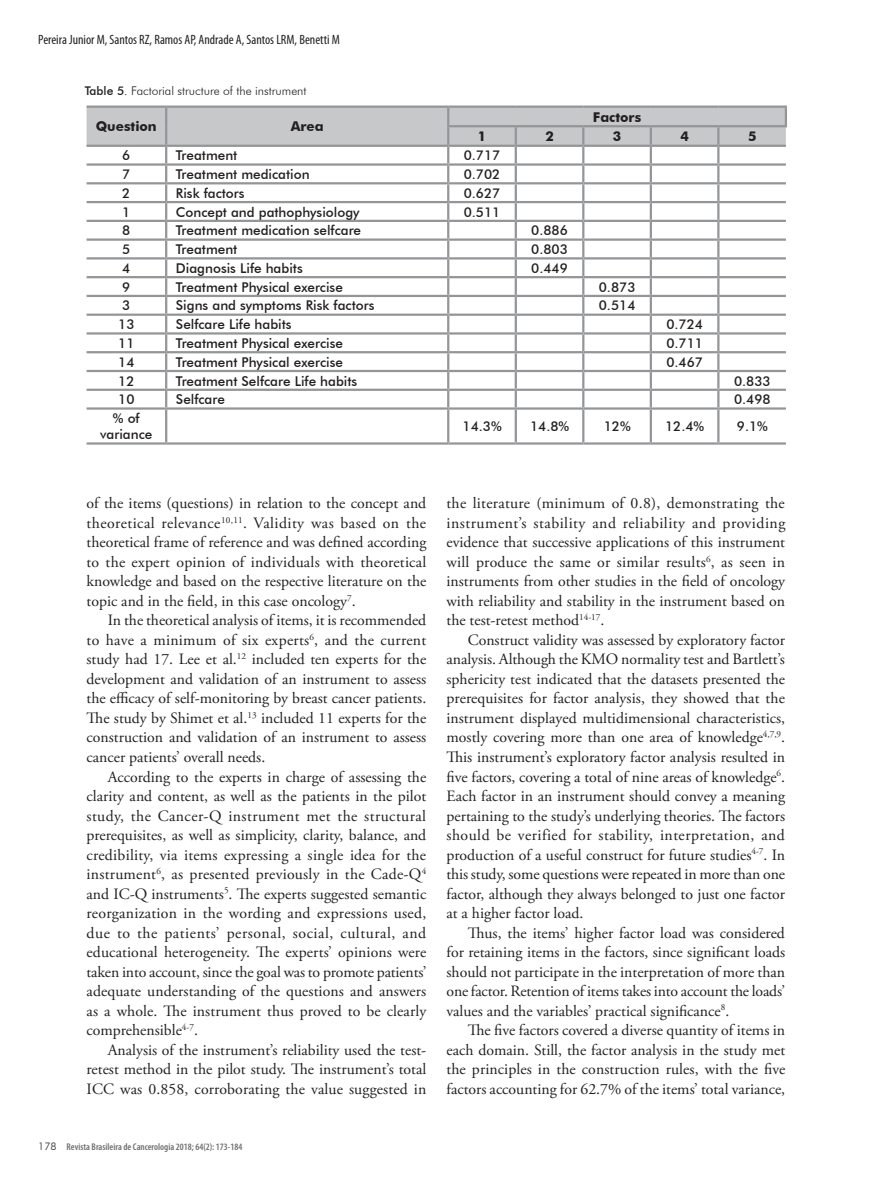
<style>
.page{position:relative;width:893px;height:1191px;background:#fff}
.page>*{position:absolute;margin:0;border:0;box-sizing:border-box;transform-origin:0 0}
.t1{font:15.75px/19.5px "Adobe Garamond Pro";color:#231f20;text-align:justify}
.t2{font:500 13.5px/16.2px "Futura BT";color:#231f20;text-align:center}
.t3{font:condensed 13.5px "Myriad Pro";color:#231f20}
.t4{font:700 13.5px "Futura BT";color:#231f20}
.t5{font:300 12px "Futura BT";color:#231f20}
.t6{font:300 10.5px "Futura BT";color:#231f20}
.t7{font:600 condensed 9.75px "Myriad Pro";color:#6c6d70}
.s1{font-weight:500}
</style>
<div class="page">
<hr style="left:87px;top:105px;width:79px;height:3px;background:#939598">
<hr style="left:166px;top:105px;width:282px;height:3px;background:#939598">
<hr style="left:448px;top:105px;width:68px;height:3px;background:#939598">
<hr style="left:516px;top:105px;width:67px;height:3px;background:#939598">
<hr style="left:583px;top:105px;width:68px;height:3px;background:#939598">
<hr style="left:651px;top:105px;width:67px;height:3px;background:#939598">
<hr style="left:718px;top:105px;width:69px;height:3px;background:#939598">
<hr style="left:87px;top:407px;width:79px;height:3px;background:#939598">
<hr style="left:166px;top:407px;width:282px;height:3px;background:#939598">
<hr style="left:448px;top:407px;width:68px;height:3px;background:#939598">
<hr style="left:516px;top:407px;width:67px;height:3px;background:#939598">
<hr style="left:583px;top:407px;width:68px;height:3px;background:#939598">
<hr style="left:651px;top:407px;width:67px;height:3px;background:#939598">
<hr style="left:718px;top:407px;width:68px;height:3px;background:#939598">
<hr style="left:87px;top:442px;width:79px;height:2px;background:#939598">
<hr style="left:166px;top:442px;width:282px;height:2px;background:#939598">
<hr style="left:448px;top:442px;width:68px;height:2px;background:#939598">
<hr style="left:516px;top:442px;width:67px;height:2px;background:#939598">
<hr style="left:583px;top:442px;width:68px;height:2px;background:#939598">
<hr style="left:651px;top:442px;width:67px;height:2px;background:#939598">
<hr style="left:718px;top:442px;width:68px;height:2px;background:#939598">
<svg style="left:87px;top:107px;width:700px;height:300px"></svg>
<hr style="left:165px;top:410px;width:2px;height:32px;background:#939598">
<hr style="left:447px;top:410px;width:2px;height:32px;background:#939598">
<hr style="left:515px;top:410px;width:2px;height:32px;background:#939598">
<hr style="left:582px;top:410px;width:2px;height:32px;background:#939598">
<hr style="left:650px;top:410px;width:2px;height:32px;background:#939598">
<hr style="left:717px;top:410px;width:2px;height:32px;background:#939598">
<hr style="left:87px;top:145px;width:79px;height:2px;background:#939598">
<hr style="left:166px;top:145px;width:282px;height:2px;background:#939598">
<hr style="left:448px;top:145px;width:68px;height:2px;background:#939598">
<hr style="left:516px;top:145px;width:67px;height:2px;background:#939598">
<hr style="left:583px;top:145px;width:68px;height:2px;background:#939598">
<hr style="left:651px;top:145px;width:67px;height:2px;background:#939598">
<hr style="left:718px;top:145px;width:68px;height:2px;background:#939598">
<p class="t3" style="left:38px;top:32px;width:303px">Pereira Junior M, Santos RZ, Ramos AP, Andrade A, Santos LRM, Benetti M</p>
<p class="t5" style="left:85px;top:83px;width:223px"><span class="s1">Table 5</span>. Factorial structure of the instrument</p>
<p class="t4" style="left:96px;top:118px;width:63px">Question</p>
<p class="t4" style="left:291px;top:118px;width:34px">Area</p>
<p class="t4" style="left:593px;top:109px;width:50px">Factors</p>
<p class="t4" style="left:478px;top:128px;width:10px">1</p>
<p class="t4" style="left:545px;top:128px;width:10px">2</p>
<p class="t4" style="left:613px;top:128px;width:10px">3</p>
<p class="t4" style="left:680px;top:128px;width:10px">4</p>
<p class="t4" style="left:748px;top:128px;width:10px">5</p>
<p class="t2" style="left:122px;top:147px;width:10px">6</p>
<p class="t2" style="left:176px;top:147px;width:63px">Treatment</p>
<p class="t2" style="left:464px;top:147px;width:38px">0.717</p>
<p class="t2" style="left:122px;top:166px;width:10px">7</p>
<p class="t2" style="left:176px;top:166px;width:135px">Treatment medication</p>
<p class="t2" style="left:464px;top:166px;width:38px">0.702</p>
<p class="t2" style="left:122px;top:185px;width:10px">2</p>
<p class="t2" style="left:176px;top:185px;width:70px">Risk factors</p>
<p class="t2" style="left:464px;top:185px;width:38px">0.627</p>
<p class="t2" style="left:122px;top:204px;width:10px">1</p>
<p class="t2" style="left:176px;top:204px;width:185px">Concept and pathophysiology</p>
<p class="t2" style="left:464px;top:204px;width:38px">0.511</p>
<p class="t2" style="left:122px;top:222px;width:10px">8</p>
<p class="t2" style="left:176px;top:222px;width:187px">Treatment medication selfcare</p>
<p class="t2" style="left:531px;top:222px;width:38px">0.886</p>
<p class="t2" style="left:122px;top:241px;width:10px">5</p>
<p class="t2" style="left:176px;top:241px;width:63px">Treatment</p>
<p class="t2" style="left:531px;top:241px;width:38px">0.803</p>
<p class="t2" style="left:122px;top:260px;width:10px">4</p>
<p class="t2" style="left:176px;top:260px;width:128px">Diagnosis Life habits</p>
<p class="t2" style="left:531px;top:260px;width:38px">0.449</p>
<p class="t2" style="left:122px;top:279px;width:10px">9</p>
<p class="t2" style="left:176px;top:279px;width:168px">Treatment Physical exercise</p>
<p class="t2" style="left:599px;top:279px;width:38px">0.873</p>
<p class="t2" style="left:122px;top:297px;width:10px">3</p>
<p class="t2" style="left:176px;top:297px;width:200px">Signs and symptoms Risk factors</p>
<p class="t2" style="left:599px;top:297px;width:38px">0.514</p>
<p class="t2" style="left:118px;top:316px;width:18px">13</p>
<p class="t2" style="left:176px;top:316px;width:117px">Selfcare Life habits</p>
<p class="t2" style="left:666px;top:316px;width:38px">0.724</p>
<p class="t2" style="left:118px;top:335px;width:18px">11</p>
<p class="t2" style="left:176px;top:335px;width:168px">Treatment Physical exercise</p>
<p class="t2" style="left:666px;top:335px;width:38px">0.711</p>
<p class="t2" style="left:118px;top:354px;width:18px">14</p>
<p class="t2" style="left:176px;top:354px;width:168px">Treatment Physical exercise</p>
<p class="t2" style="left:666px;top:354px;width:38px">0.467</p>
<p class="t2" style="left:118px;top:372px;width:18px">12</p>
<p class="t2" style="left:176px;top:372px;width:183px">Treatment Selfcare Life habits</p>
<p class="t2" style="left:734px;top:372px;width:38px">0.833</p>
<p class="t2" style="left:118px;top:391px;width:18px">10</p>
<p class="t2" style="left:176px;top:391px;width:51px">Selfcare</p>
<p class="t2" style="left:734px;top:391px;width:38px">0.498</p>
<p class="t2" style="left:100px;top:410px;width:54px">% of variance</p>
<p class="t2" style="left:462px;top:418px;width:41px">14.3%</p>
<p class="t2" style="left:530px;top:418px;width:41px">14.8%</p>
<p class="t2" style="left:604px;top:418px;width:28px">12%</p>
<p class="t2" style="left:665px;top:418px;width:41px">12.4%</p>
<p class="t2" style="left:737px;top:418px;width:33px">9.1%</p>
<p class="t1" style="left:87px;top:494px;width:341px">of the items (questions) in relation to the concept and theoretical relevance<sup>10,11</sup>. Validity was based on the theoretical frame of reference and was defined according to the expert opinion of individuals with theoretical knowledge and based on the respective literature on the topic and in the field, in this case oncology<sup>7</sup>.</p>
<p class="t1" style="left:87px;top:611px;width:341px;text-indent:21px">In the theoretical analysis of items, it is recommended to have a minimum of six experts<sup>6</sup>, and the current study had 17. Lee et al.<sup>12</sup> included ten experts for the development and validation of an instrument to assess the efficacy of self-monitoring by breast cancer patients.<br>The study by Shimet et al.<sup>13</sup> included 11 experts for the construction and validation of an instrument to assess cancer patients’ overall needs.</p>
<p class="t1" style="left:87px;top:767px;width:341px;text-indent:21px">According to the experts in charge of assessing the clarity and content, as well as the patients in the pilot study, the Cancer-Q instrument met the structural prerequisites, as well as simplicity, clarity, balance, and credibility, via items expressing a single idea for the instrument<sup>6</sup>, as presented previously in the Cade-Q<sup>4 </sup>and IC-Q instruments<sup>5</sup>. The experts suggested semantic reorganization in the wording and expressions used, due to the patients’ personal, social, cultural, and educational heterogeneity. The experts’ opinions were taken into account, since the goal was to promote patients’ adequate understanding of the questions and answers as a whole. The instrument thus proved to be clearly comprehensible<sup>4-7</sup>.</p>
<p class="t1" style="left:87px;top:1040px;width:341px;text-indent:21px">Analysis of the instrument’s reliability used the test&shy;retest method in the pilot study. The instrument’s total ICC was 0.858, corroborating the value suggested in</p>
<p class="t6" style="left:38px;top:1139px;width:20px">178</p>
<p class="t7" style="left:67px;top:1141px;width:177px">Revista Brasileira de Cancerologia 2018; 64(2): 173-184</p>
<p class="t1" style="left:446px;top:494px;width:340px">the literature (minimum of 0.8), demonstrating the instrument’s stability and reliability and providing evidence that successive applications of this instrument will produce the same or similar results<sup>6</sup>, as seen in instruments from other studies in the field of oncology with reliability and stability in the instrument based on the test-retest method<sup>14-17</sup>.</p>
<p class="t1" style="left:446px;top:631px;width:340px;text-indent:21px">Construct validity was assessed by exploratory factor analysis. Although the KMO normality test and Bartlett’s sphericity test indicated that the datasets presented the prerequisites for factor analysis, they showed that the instrument displayed multidimensional characteristics, mostly covering more than one area of knowledge<sup>4,7,9</sup>.<br>This instrument’s exploratory factor analysis resulted in five factors, covering a total of nine areas of knowledge<sup>6</sup>.<br>Each factor in an instrument should convey a meaning pertaining to the study’s underlying theories. The factors should be verified for stability, interpretation, and production of a useful construct for future studies<sup>4-7</sup>. In this study, some questions were repeated in more than one factor, although they always belonged to just one factor at a higher factor load.</p>
<p class="t1" style="left:446px;top:923px;width:340px;text-indent:21px">Thus, the items’ higher factor load was considered for retaining items in the factors, since significant loads should not participate in the interpretation of more than one factor. Retention of items takes into account the loads’ values and the variables’ practical significance<sup>8</sup>.</p>
<p class="t1" style="left:446px;top:1021px;width:340px;text-indent:21px">The five factors covered a diverse quantity of items in each domain. Still, the factor analysis in the study met the principles in the construction rules, with the five factors accounting for 62.7% of the items’ total variance,</p>
</div>
